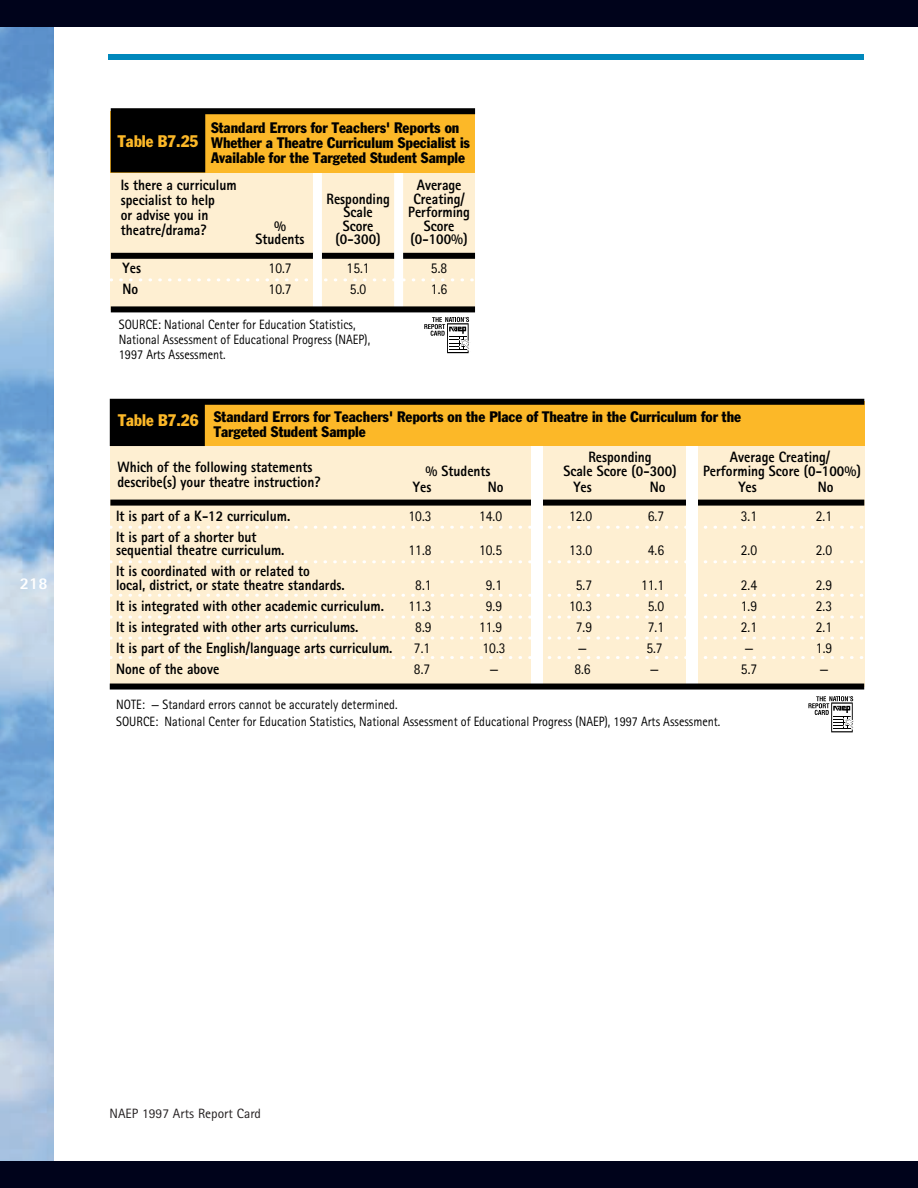
<style>
.page{position:relative;width:918px;height:1188px;background:#fff}
.page>*{position:absolute;margin:0;border:0;box-sizing:border-box;transform-origin:0 0}
.t1{font:condensed 16.5px "Franklin Gothic";color:#fcb828}
.t2{font:800 16.5px "Rotis Sans Serif";color:#fff}
.t3{font:800 15px/15px "Rotis Sans Serif";color:#000;scale:.9 1}
.t4{font:condensed 15px/15px "Franklin Gothic";color:#000}
.t5{font:15px "Rotis Sans Serif";color:#000;scale:.9 1}
.t6{font:13.5px/15px "Rotis Sans Serif";color:#000;scale:.9 1}
.t7{font:13.5px "Rotis Sans Serif";color:#231f20}
.s1{font-size:16.5px;color:#fcb828}
</style>
<div class="page">
<img style="left:0;top:27px;width:54px;height:1134px">
<div style="left:0;top:1161px;width:918px;height:27px;background:#00031b"></div>
<div style="left:0;top:0;width:918px;height:27px;background:#00031b"></div>
<div style="left:110px;top:427px;width:754px;height:260px;background:#feefd2"></div>
<div style="left:110px;top:500px;width:754px;height:6px;background:#000"></div>
<svg style="left:110px;top:526px;width:755px;height:3px"></svg>
<svg style="left:110px;top:560px;width:755px;height:3px"></svg>
<svg style="left:110px;top:594px;width:755px;height:3px"></svg>
<svg style="left:110px;top:616px;width:755px;height:3px"></svg>
<svg style="left:110px;top:637px;width:755px;height:3px"></svg>
<svg style="left:110px;top:656px;width:755px;height:3px"></svg>
<svg style="left:808px;top:696px;width:46px;height:36px"></svg>
<div style="left:686px;top:446px;width:11px;height:244px;background:#fff"></div>
<div style="left:532px;top:445px;width:11px;height:245px;background:#fff"></div>
<div style="left:110px;top:684px;width:754px;height:6px;background:#000"></div>
<svg style="left:110px;top:399px;width:754px;height:47px;background:#c08c1e"></svg>
<div style="left:111px;top:167px;width:364px;height:142px;background:#feefd2"></div>
<div style="left:111px;top:253px;width:364px;height:6px;background:#000"></div>
<div style="left:313px;top:170px;width:9px;height:139px;background:#fff"></div>
<div style="left:394px;top:170px;width:9px;height:139px;background:#fff"></div>
<svg style="left:111px;top:278px;width:363px;height:3px"></svg>
<svg style="left:424px;top:317px;width:46px;height:36px"></svg>
<div style="left:111px;top:306px;width:364px;height:6px;background:#000"></div>
<svg style="left:111px;top:108px;width:364px;height:64px;background:#a97b1b"></svg>
<div style="left:108px;top:54px;width:756px;height:6px;background:#0088bc"></div>
<p class="t2" style="left:20px;top:578px;width:29px">218</p>
<p class="t4" style="left:211px;top:121px;width:260px">Standard Errors for Teachers' Reports on<br>Whether a Theatre Curriculum Specialist is<br>Available for the Targeted Student Sample</p>
<p class="t3" style="left:417px;top:179px;width:51px">Average</p>
<p class="t3" style="left:327px;top:193px;width:72px">Responding</p>
<p class="t3" style="left:413px;top:193px;width:59px">Creating/</p>
<p class="t3" style="left:344px;top:206px;width:34px">Scale</p>
<p class="t3" style="left:408px;top:206px;width:70px">Performing</p>
<p class="t3" style="left:274px;top:220px;width:15px">%</p>
<p class="t3" style="left:343px;top:220px;width:36px">Score</p>
<p class="t3" style="left:424px;top:220px;width:36px">Score</p>
<p class="t3" style="left:256px;top:233px;width:56px">Students</p>
<p class="t3" style="left:336px;top:233px;width:52px">(0-300)</p>
<p class="t3" style="left:411px;top:233px;width:65px">(0-100%)</p>
<p class="t1" style="left:118px;top:135px;width:82px">Table B7.25</p>
<p class="t3" style="left:121px;top:179px;width:130px">Is there a curriculum specialist to help<br>or advise you in theatre/drama?</p>
<p class="t3" style="left:123px;top:262px;width:22px">Yes</p>
<p class="t5" style="left:269px;top:262px;width:27px">10.7</p>
<p class="t5" style="left:347px;top:262px;width:27px">15.1</p>
<p class="t5" style="left:431px;top:262px;width:20px">5.8</p>
<p class="t3" style="left:123px;top:283px;width:19px">No</p>
<p class="t5" style="left:269px;top:283px;width:27px">10.7</p>
<p class="t5" style="left:350px;top:283px;width:20px">5.0</p>
<p class="t5" style="left:431px;top:283px;width:20px">1.6</p>
<p class="t6" style="left:119px;top:318px;width:281px">SOURCE: National Center for Education Statistics,<br>National Assessment of Educational Progress (NAEP),<br>1997 Arts Assessment.</p>
<p class="t4" style="left:214px;top:411px;width:529px;text-indent:-96px"><span class="s1">Table B7.26</span> Standard Errors for Teachers' Reports on the Place of Theatre in the Curriculum for the<br>Targeted Student Sample</p>
<p class="t3" style="left:588px;top:451px;width:72px">Responding</p>
<p class="t3" style="left:730px;top:451px;width:113px">Average Creating/</p>
<p class="t3" style="left:426px;top:465px;width:74px">% Students</p>
<p class="t3" style="left:563px;top:465px;width:127px">Scale Score (0-300)</p>
<p class="t3" style="left:703px;top:465px;width:177px">Performing Score (0-100%)</p>
<p class="t3" style="left:413px;top:481px;width:22px">Yes</p>
<p class="t3" style="left:488px;top:481px;width:19px">No</p>
<p class="t3" style="left:573px;top:481px;width:22px">Yes</p>
<p class="t3" style="left:650px;top:481px;width:19px">No</p>
<p class="t3" style="left:738px;top:481px;width:22px">Yes</p>
<p class="t3" style="left:818px;top:481px;width:19px">No</p>
<p class="t3" style="left:116px;top:510px;width:195px">It is part of a K-12 curriculum.</p>
<p class="t5" style="left:409px;top:511px;width:27px">10.3</p>
<p class="t5" style="left:479px;top:511px;width:27px">14.0</p>
<p class="t5" style="left:569px;top:511px;width:27px">12.0</p>
<p class="t5" style="left:648px;top:511px;width:20px">6.7</p>
<p class="t5" style="left:741px;top:511px;width:20px">3.1</p>
<p class="t5" style="left:816px;top:511px;width:20px">2.1</p>
<p class="t3" style="left:116px;top:532px;width:189px;line-height:13.5px">It is part of a shorter but sequential theatre curriculum.</p>
<p class="t3" style="left:117px;top:461px;width:227px">Which of the following statements describe(s) your theatre instruction?</p>
<p class="t5" style="left:409px;top:545px;width:27px">11.8</p>
<p class="t5" style="left:479px;top:545px;width:27px">10.5</p>
<p class="t5" style="left:569px;top:545px;width:27px">13.0</p>
<p class="t5" style="left:648px;top:545px;width:20px">4.6</p>
<p class="t5" style="left:741px;top:545px;width:20px">2.0</p>
<p class="t5" style="left:816px;top:545px;width:20px">2.0</p>
<p class="t3" style="left:116px;top:566px;width:256px;line-height:13.5px">It is coordinated with or related to<br>local, district, or state theatre standards.</p>
<p class="t5" style="left:415px;top:580px;width:20px">8.1</p>
<p class="t5" style="left:486px;top:580px;width:20px">9.1</p>
<p class="t5" style="left:576px;top:580px;width:20px">5.7</p>
<p class="t5" style="left:641px;top:580px;width:27px">11.1</p>
<p class="t5" style="left:741px;top:580px;width:20px">2.4</p>
<p class="t5" style="left:816px;top:580px;width:20px">2.9</p>
<p class="t3" style="left:116px;top:600px;width:299px">It is integrated with other academic curriculum.</p>
<p class="t5" style="left:409px;top:601px;width:27px">11.3</p>
<p class="t5" style="left:486px;top:601px;width:20px">9.9</p>
<p class="t5" style="left:569px;top:601px;width:27px">10.3</p>
<p class="t5" style="left:648px;top:601px;width:20px">5.0</p>
<p class="t5" style="left:741px;top:601px;width:20px">1.9</p>
<p class="t5" style="left:816px;top:601px;width:20px">2.3</p>
<p class="t3" style="left:116px;top:621px;width:271px">It is integrated with other arts curriculums.</p>
<p class="t5" style="left:415px;top:622px;width:20px">8.9</p>
<p class="t5" style="left:479px;top:622px;width:27px">11.9</p>
<p class="t5" style="left:576px;top:622px;width:20px">7.9</p>
<p class="t5" style="left:648px;top:622px;width:20px">7.1</p>
<p class="t5" style="left:741px;top:622px;width:20px">2.1</p>
<p class="t5" style="left:816px;top:622px;width:20px">2.1</p>
<p class="t3" style="left:116px;top:642px;width:309px">It is part of the English/language arts curriculum.</p>
<p class="t5" style="left:414px;top:643px;width:20px">7.1</p>
<p class="t5" style="left:483px;top:643px;width:27px">10.3</p>
<p class="t5" style="left:578px;top:643px;width:12px">—</p>
<p class="t5" style="left:646px;top:643px;width:20px">5.7</p>
<p class="t5" style="left:744px;top:643px;width:12px">—</p>
<p class="t5" style="left:816px;top:643px;width:20px">1.9</p>
<p class="t3" style="left:116px;top:663px;width:116px">None of the above</p>
<p class="t5" style="left:414px;top:664px;width:20px">8.7</p>
<p class="t5" style="left:489px;top:664px;width:12px">—</p>
<p class="t5" style="left:574px;top:664px;width:20px">8.6</p>
<p class="t5" style="left:650px;top:664px;width:12px">—</p>
<p class="t5" style="left:741px;top:664px;width:20px">5.7</p>
<p class="t5" style="left:819px;top:664px;width:12px">—</p>
<p class="t6" style="left:116px;top:697px;width:673px;line-height:17.2px">NOTE: — Standard errors cannot be accurately determined.<br>SOURCE: National Center for Education Statistics, National Assessment of Educational Progress (NAEP), 1997 Arts Assessment.</p>
<p class="t7" style="left:110px;top:1108px;width:153px">NAEP 1997 Arts Report Card</p>
</div>
